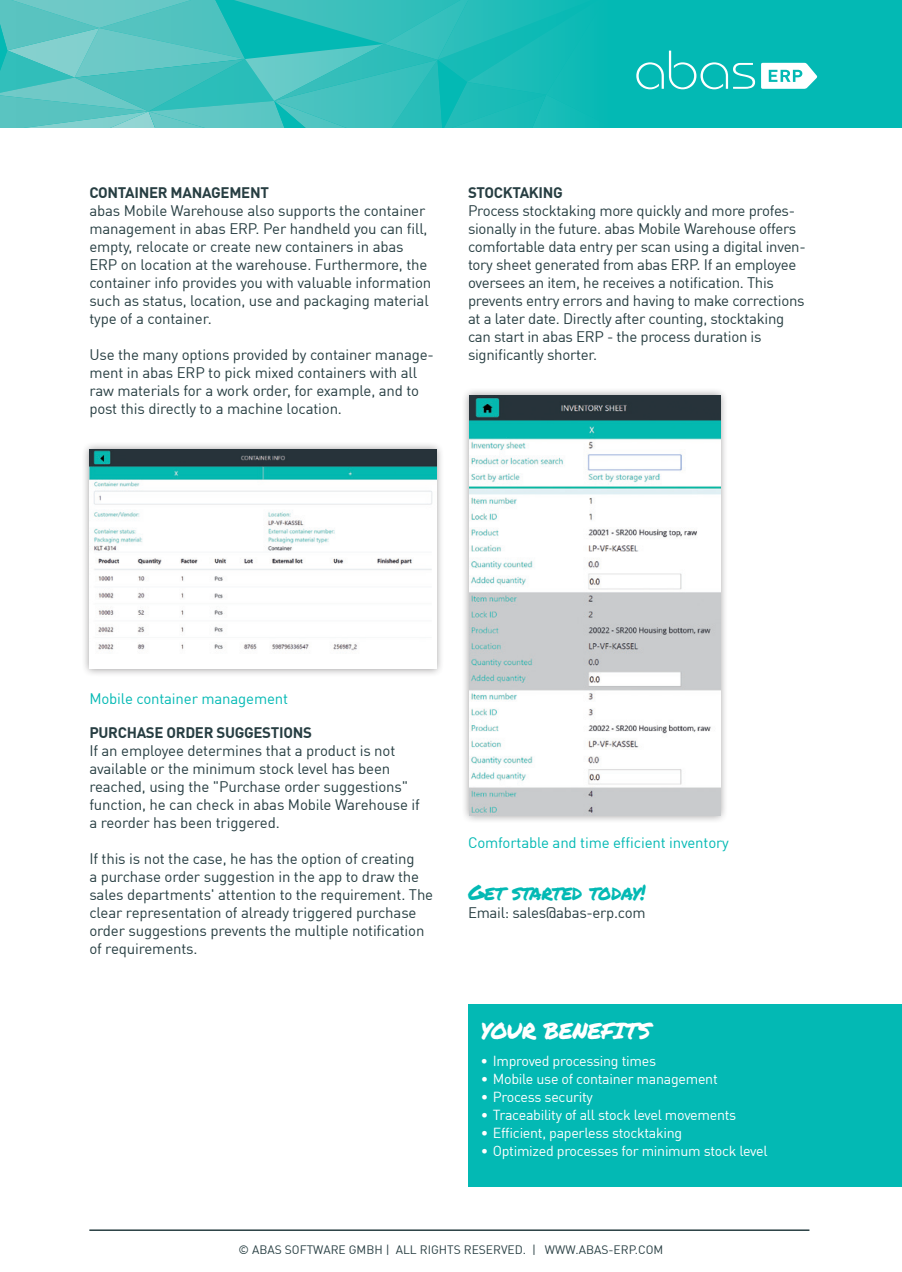
<style>
.page{position:relative;width:902px;height:1272px;background:#fff}
.page>*{position:absolute;margin:0;border:0;box-sizing:border-box;transform-origin:0 0}
.t1{font:22.5px "Permanent Marker";letter-spacing:-.02em;color:#fff}
.t2{font:21px "Permanent Marker";letter-spacing:-.02em;color:#03b9b4}
.t3{font:15px/18px "DIN Offc";letter-spacing:-.01em;color:#273e42}
.t4{font:15px "DIN Offc";letter-spacing:-.01em;color:#03b9b4}
.t5{font:700 15px "DIN Offc";letter-spacing:-.02em;color:#273e42}
.t6{font:14.25px "DIN Offc";letter-spacing:-.02em;color:#fff}
.t7{font:12px "DIN Offc";color:#273e42}
.s1{font-weight:700}
</style>
<div class="page">
<div style="left:0;top:0;width:901px;height:128px;background:#03b9b4"></div>
<svg style="left:0;top:0;width:585px;height:128px;background:#3cc0bd"></svg>
<svg style="left:636px;top:51px;width:119px;height:38px"></svg>
<svg style="left:761px;top:63px;width:56px;height:26px"></svg>
<hr style="left:89px;top:1229px;width:720px;height:1px;background:#273e42">
<div style="left:468px;top:1003px;width:433px;height:183px;background:#03b9b4"></div>
<div style="left:81px;top:441px;width:363px;height:235px;background:#231f20;opacity:.45"></div>
<img style="left:89px;top:450px;width:347px;height:218px">
<div style="left:461px;top:387px;width:267px;height:437px;background:#231f20;opacity:.45"></div>
<img style="left:469px;top:395px;width:251px;height:420px">
<p class="t5" style="left:89px;top:183px;width:181px">CONTAINER MANAGEMENT</p>
<p class="t3" style="left:89px;top:201px;width:343px">abas Mobile Warehouse also supports the container management in abas ERP. Per handheld you can fill, empty, relocate or create new containers in abas ERP on location at the warehouse. Furthermore, the container info provides you with valuable information such as status, location, use and packaging material type of a container.</p>
<p class="t3" style="left:89px;top:345px;width:344px">Use the many options provided by container manage&shy;ment in abas ERP to pick mixed containers with all raw materials for a work order, for example, and to post this directly to a machine location.</p>
<p class="t5" style="left:468px;top:183px;width:96px">STOCKTAKING</p>
<p class="t3" style="left:468px;top:201px;width:339px">Process stocktaking more quickly and more profes&shy;sionally in the future. abas Mobile Warehouse offers comfortable data entry per scan using a digital inven&shy;tory sheet generated from abas ERP. If an employee oversees an item, he receives a notification. This prevents entry errors and having to make corrections at a later date. Directly after counting, stocktaking can start in abas ERP - the process duration is significantly shorter.</p>
<p class="t4" style="left:89px;top:689px;width:200px">Mobile container management</p>
<p class="t5" style="left:89px;top:723px;width:224px">PURCHASE ORDER SUGGESTIONS</p>
<p class="t3" style="left:89px;top:741px;width:332px">If an employee determines that a product is not available or the minimum stock level has been reached, using the "Purchase order suggestions" function, he can check in abas Mobile Warehouse if a reorder has been triggered.</p>
<p class="t3" style="left:89px;top:849px;width:345px">If this is not the case, he has the option of creating<br>a purchase order suggestion in the app to draw the sales departments' attention to the requirement. The clear representation of already triggered purchase order suggestions prevents the multiple notification of requirements.</p>
<p class="t4" style="left:468px;top:833px;width:262px">Comfortable and time efficient inventory</p>
<p class="t2" style="left:468px;top:877px;width:179px">Get started today!</p>
<p class="t3" style="left:468px;top:903px;width:179px">Email: sales@abas-erp.com</p>
<p class="t1" style="left:480px;top:1013px;width:172px">YOUR BENEFITS</p>
<p class="t6" style="left:480px;top:1051px;width:177px"><span class="s1">•</span> Improved processing times</p>
<p class="t6" style="left:480px;top:1069px;width:238px">• Mobile use of container management</p>
<p class="t6" style="left:480px;top:1087px;width:114px">• Process security</p>
<p class="t6" style="left:480px;top:1105px;width:257px">• Traceability of all stock level movements</p>
<p class="t6" style="left:480px;top:1123px;width:203px">• Efficient, paperless stocktaking</p>
<p class="t6" style="left:480px;top:1141px;width:288px">• Optimized processes for minimum stock level</p>
<p class="t7" style="left:238px;top:1241px;width:426px">© ABAS SOFTWARE GMBH | ALL RIGHTS RESERVED. | WWW.ABAS-ERP.COM</p>
</div>
